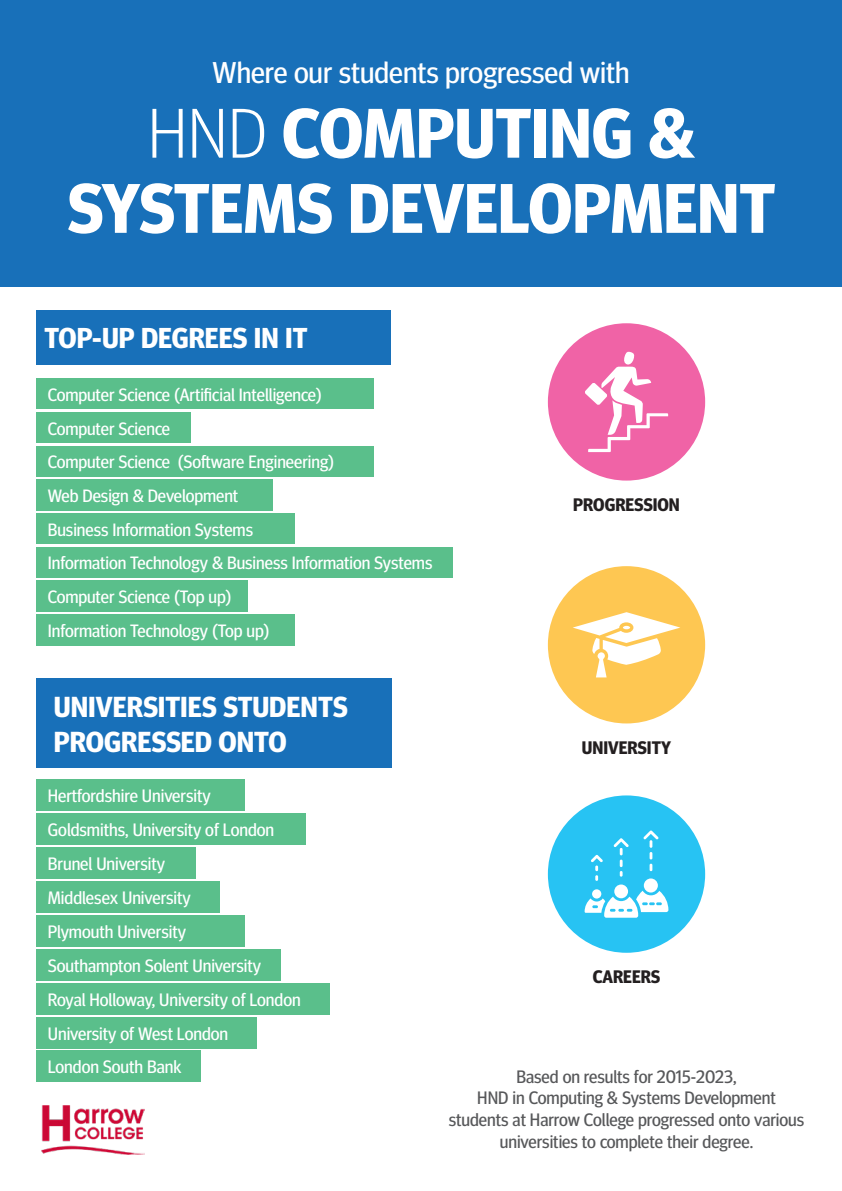
<style>
.page{position:relative;width:842px;height:1191px;background:#fff}
.page>*{position:absolute;margin:0;border:0;box-sizing:border-box;transform-origin:0 0}
.t1{font:700 70px "Meta Headline OT";color:#fff}
.t2{font:30px "Meta Headline OT";color:#fff}
.t3{font:700 29px/34.8px "Meta Headline OT";color:#fff}
.t4{font:700 28.8px "Meta Headline OT";color:#fff}
.t5{font:700 18.1px "Meta Headline OT";color:#231f20}
.t6{font:18px "Meta Headline OT";color:#fff}
.t7{font:18px "Meta Headline OT";color:#57585a}
.t8{font:17.9px "Meta Headline OT";color:#fff}
.s1{font-weight:300}
</style>
<div class="page">
<div style="left:0;top:0;width:842px;height:286px;background:#1870b9"></div>
<div style="left:36px;top:678px;width:356px;height:89px;background:#1870b9"></div>
<div style="left:36px;top:309px;width:355px;height:55px;background:#1870b9"></div>
<div style="left:36px;top:513px;width:259px;height:31px;background:#5abf8b"></div>
<div style="left:36px;top:378px;width:338px;height:31px;background:#5abf8b"></div>
<div style="left:36px;top:412px;width:154px;height:31px;background:#5abf8b"></div>
<div style="left:36px;top:446px;width:338px;height:31px;background:#5abf8b"></div>
<div style="left:36px;top:479px;width:237px;height:31px;background:#5abf8b"></div>
<div style="left:548px;top:323px;width:157px;height:157px;background:#f063a6;border-radius:50%"></div>
<svg style="left:585px;top:351px;width:83px;height:101px"></svg>
<div style="left:548px;top:566px;width:157px;height:157px;background:#fec752;border-radius:50%"></div>
<svg style="left:573px;top:612px;width:107px;height:65px"></svg>
<div style="left:548px;top:795px;width:157px;height:157px;background:#27c3f3;border-radius:50%"></div>
<svg style="left:614px;top:838px;width:15px;height:38px"></svg>
<svg style="left:643px;top:830px;width:16px;height:41px"></svg>
<svg style="left:591px;top:854px;width:12px;height:27px"></svg>
<div style="left:614px;top:884px;width:14px;height:14px;background:#fff;border-radius:50%"></div>
<div style="left:644px;top:878px;width:14px;height:14px;background:#fff;border-radius:50%"></div>
<svg style="left:585px;top:890px;width:83px;height:27px"></svg>
<img style="left:41px;top:1106px;width:104px;height:49px">
<div style="left:36px;top:779px;width:208px;height:31px;background:#5abf8b"></div>
<div style="left:36px;top:813px;width:269px;height:31px;background:#5abf8b"></div>
<div style="left:36px;top:847px;width:159px;height:31px;background:#5abf8b"></div>
<div style="left:36px;top:881px;width:184px;height:31px;background:#5abf8b"></div>
<div style="left:36px;top:915px;width:208px;height:31px;background:#5abf8b"></div>
<div style="left:36px;top:949px;width:245px;height:31px;background:#5abf8b"></div>
<div style="left:36px;top:983px;width:294px;height:31px;background:#5abf8b"></div>
<div style="left:36px;top:547px;width:416px;height:31px;background:#5abf8b"></div>
<div style="left:36px;top:1017px;width:220px;height:31px;background:#5abf8b"></div>
<div style="left:36px;top:580px;width:211px;height:31px;background:#5abf8b"></div>
<div style="left:36px;top:1050px;width:165px;height:31px;background:#5abf8b"></div>
<div style="left:36px;top:614px;width:259px;height:31px;background:#5abf8b"></div>
<p class="t2" style="left:213px;top:55px;width:418px">Where our students progressed with</p>
<p class="t1" style="left:148px;top:92px;width:548px"><span class="s1">HND</span> COMPUTING &amp;</p>
<p class="t1" style="left:67px;top:167px;width:709px">SYSTEMS DEVELOPMENT</p>
<p class="t4" style="left:44px;top:321px;width:264px">TOP-UP DEGREES IN IT</p>
<p class="t8" style="left:48px;top:384px;width:276px">Computer Science (Artificial Intelligence)</p>
<p class="t8" style="left:48px;top:417px;width:124px">Computer Science</p>
<p class="t8" style="left:48px;top:451px;width:288px">Computer Science (Software Engineering)</p>
<p class="t8" style="left:48px;top:485px;width:192px">Web Design &amp; Development</p>
<p class="t8" style="left:48px;top:518px;width:207px">Business Information Systems</p>
<p class="t8" style="left:48px;top:552px;width:386px">Information Technology &amp; Business Information Systems</p>
<p class="t8" style="left:48px;top:586px;width:185px">Computer Science (Top up)</p>
<p class="t8" style="left:48px;top:620px;width:223px">Information Technology (Top up)</p>
<p class="t5" style="left:573px;top:493px;width:108px">PROGRESSION</p>
<p class="t3" style="left:54px;top:690px;width:295px">UNIVERSITIES STUDENTS<br>PROGRESSED ONTO</p>
<p class="t6" style="left:48px;top:785px;width:164px">Hertfordshire University</p>
<p class="t6" style="left:48px;top:819px;width:228px">Goldsmiths, University of London</p>
<p class="t6" style="left:48px;top:853px;width:119px">Brunel University</p>
<p class="t6" style="left:48px;top:887px;width:144px">Middlesex University</p>
<p class="t6" style="left:48px;top:920px;width:140px">Plymouth University</p>
<p class="t6" style="left:48px;top:954px;width:215px">Southampton Solent University</p>
<p class="t6" style="left:48px;top:988px;width:254px">Royal Holloway, University of London</p>
<p class="t6" style="left:48px;top:1022px;width:182px">University of West London</p>
<p class="t6" style="left:48px;top:1056px;width:135px">London South Bank</p>
<p class="t5" style="left:582px;top:736px;width:91px">UNIVERSITY</p>
<p class="t5" style="left:593px;top:965px;width:69px">CAREERS</p>
<p class="t7" style="left:516px;top:1065px;width:222px">Based on results for 2015-2023,</p>
<p class="t7" style="left:477px;top:1087px;width:300px">HND in Computing &amp; Systems Development</p>
<p class="t7" style="left:449px;top:1108px;width:357px">students at Harrow College progressed onto various</p>
<p class="t7" style="left:500px;top:1130px;width:255px">universities to complete their degree.</p>
</div>
